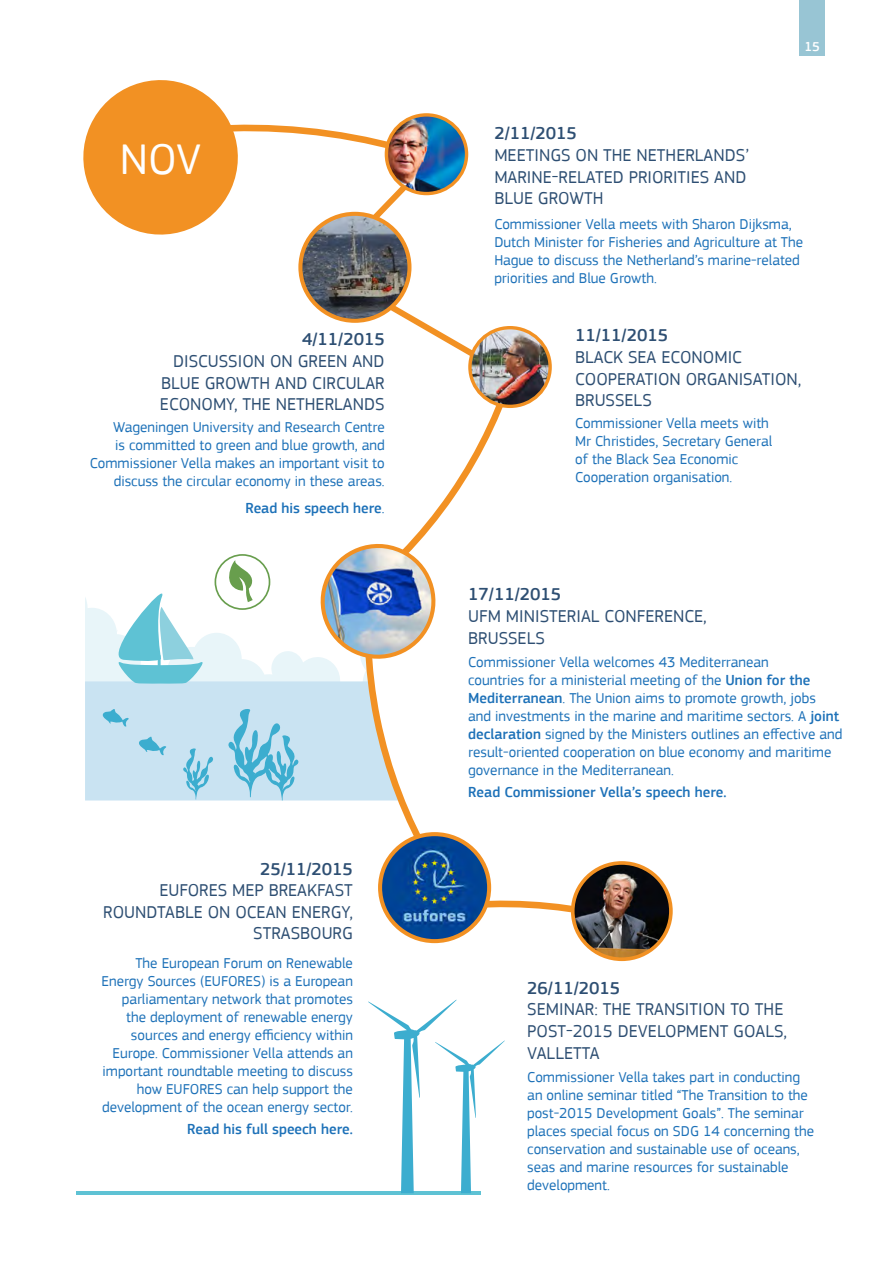
<style>
.page{position:relative;width:893px;height:1263px;background:#fff}
.page>*{position:absolute;margin:0;border:0;box-sizing:border-box;transform-origin:0 0}
.t1{font:45px "PF Square Sans Pro";color:#fff}
.t2{font:18px/21.6px "PF Square Sans Pro";color:#2e4f73}
.txt{font:15px/18px "PF Square Sans Pro";color:#1d71b8}
.txt-2{font:500 15px "PF Square Sans Pro";color:#1d71b8}
.t3{font:500 13.5px "PF Square Sans Pro";color:#fff}
.s1{font-weight:500}
.s2{font-weight:400}
</style>
<div class="page">
<div style="left:799px;top:0;width:26px;height:55px;background:#98c5d4"></div>
<hr style="left:76px;top:1192px;width:404px;height:3px;background:#5ec2d4">
<svg style="left:368px;top:1000px;width:137px;height:193px"></svg>
<svg style="left:418px;top:373px;width:101px;height:160px"></svg>
<svg style="left:489px;top:898px;width:84px;height:27px"></svg>
<svg style="left:83px;top:80px;width:419px;height:281px"></svg>
<img style="left:386px;top:115px;width:81px;height:78px">
<div style="left:385px;top:113px;width:83px;height:82px;border:3px solid #f29123;border-radius:50%"></div>
<img style="left:470px;top:328px;width:80px;height:78px">
<div style="left:468px;top:326px;width:84px;height:82px;border:3px solid #f29123;border-radius:50%"></div>
<img style="left:300px;top:214px;width:109px;height:107px">
<div style="left:298px;top:212px;width:113px;height:111px;border:4px solid #f29123;border-radius:50%"></div>
<img style="left:380px;top:834px;width:109px;height:107px">
<div style="left:378px;top:832px;width:113px;height:111px;border:4px solid #f29123;border-radius:50%"></div>
<img style="left:573px;top:863px;width:98px;height:96px">
<div style="left:571px;top:861px;width:102px;height:100px;border:4px solid #f29123;border-radius:50%"></div>
<svg style="left:85px;top:533px;width:356px;height:332px"></svg>
<p class="t1" style="left:120px;top:133px;width:83px">NOV</p>
<p class="t2" style="left:494px;top:123px;width:256px"><span class="s1">2/11/2015<br></span>MEETINGS ON THE NETHERLANDS’<br>MARINE-RELATED PRIORITIES AND<br>BLUE GROWTH</p>
<p class="t3" style="left:804px;top:39px;width:17px">15</p>
<p class="txt" style="left:494px;top:215px;width:310px">Commissioner Vella meets with Sharon Dijksma, Dutch Minister for Fisheries and Agriculture at The Hague to discuss the Netherland’s marine-related priorities and Blue Growth.</p>
<p class="t2" style="left:160px;top:329px;width:226px;text-align:right"><span class="s1">4/11/2015<br></span>DISCUSSION ON GREEN AND<br>BLUE GROWTH AND CIRCULAR<br>ECONOMY, THE NETHERLANDS</p>
<p class="t2" style="left:575px;top:325px;width:168px"><span class="s1">11/11/2015<br></span>BLACK SEA ECONOMIC</p>
<p class="t2" style="left:575px;top:368px;width:228px">COOPERATION ORGANISATION,</p>
<p class="t2" style="left:575px;top:389px;width:78px">BRUSSELS</p>
<p class="txt" style="left:90px;top:418px;width:296px;text-align:right">Wageningen University and Research Centre<br>is committed to green and blue growth, and Commissioner Vella makes an important visit to discuss the circular economy in these areas.</p>
<p class="txt-2" style="left:245px;top:499px;width:141px">Read his speech here<span class="s2">.</span></p>
<p class="t2" style="left:103px;top:858px;width:251px;text-align:right"><span class="s1">25/11/2015<br></span>EUFORES MEP BREAKFAST<br>ROUNDTABLE ON OCEAN ENERGY,</p>
<p class="t2" style="left:253px;top:923px;width:101px">STRASBOURG</p>
<p class="txt" style="left:102px;top:954px;width:253px;text-align:right">The European Forum on Renewable Energy Sources (EUFORES) is a European parliamentary network that promotes the deployment of renewable energy sources and energy efficiency within Europe. Commissioner Vella attends an important roundtable meeting to discuss how EUFORES can help support the development of the ocean energy sector.</p>
<p class="txt-2" style="left:187px;top:1120px;width:167px">Read his full speech here.</p>
<p class="txt" style="left:575px;top:414px;width:199px">Commissioner Vella meets with<br>Mr Christides, Secretary General of the Black Sea Economic<br>Cooperation organisation.</p>
<p class="t2" style="left:468px;top:584px;width:240px"><span class="s1">17/11/2015<br></span>UFM MINISTERIAL CONFERENCE,</p>
<p class="t2" style="left:468px;top:627px;width:78px">BRUSSELS</p>
<p class="txt" style="left:468px;top:653px;width:376px">Commissioner Vella welcomes 43 Mediterranean<br>countries for a ministerial meeting of the <span class="s1">Union for the Mediterranean</span>. The Union aims to promote growth, jobs and investments in the marine and maritime sectors. A <span class="s1">joint declaration</span> signed by the Ministers outlines an effective and result-oriented cooperation on blue economy and maritime governance in the Mediterranean.</p>
<p class="txt-2" style="left:468px;top:783px;width:260px">Read Commissioner Vella’s speech here.</p>
<p class="t2" style="left:527px;top:977px;width:261px"><span class="s1">26/11/2015<br></span>SEMINAR: THE TRANSITION TO THE<br>POST-2015 DEVELOPMENT GOALS,</p>
<p class="t2" style="left:527px;top:1042px;width:74px">VALLETTA</p>
<p class="txt" style="left:527px;top:1068px;width:288px">Commissioner Vella takes part in conducting an online seminar titled “The Transition to the post-2015 Development Goals”. The seminar places special focus on SDG 14 concerning the conservation and sustainable use of oceans, seas and marine resources for sustainable development.</p>
</div>
